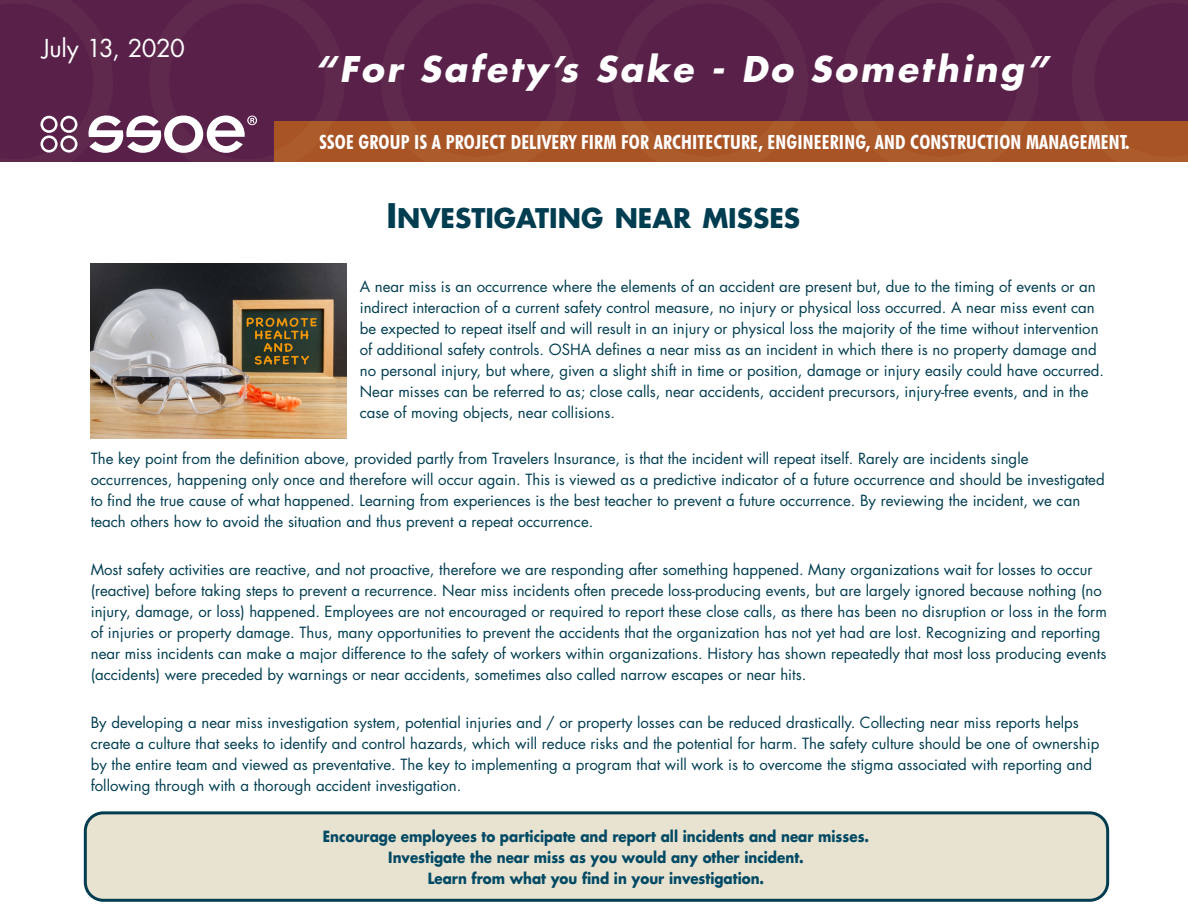
<style>
.page{position:relative;width:1188px;height:918px;background:#fff}
.page>*{position:absolute;margin:0;border:0;box-sizing:border-box;transform-origin:0 0}
.t1{font:italic 700 34.5px "Futura Std";letter-spacing:.08em;color:#fff}
.t2{font:26.4px "Futura Std Bold SC800";color:#013d51}
.t3{font:24px "Futura Std";letter-spacing:-.02em;color:#fff}
.t4{font:700 condensed 19.5px "Futura BT";letter-spacing:.01em;color:#fff}
.t5{font:15px/21px "Futura Std";color:#013d51}
.t6{font:700 15px "Futura Std";color:#004964;scale:.9 1}
.s1{font-size:33px}
</style>
<div class="page">
<div style="left:0;top:0;width:1188px;height:162px;background:#592049"></div>
<div style="left:274px;top:122px;width:914px;height:40px;background:#a95425"></div>
<svg style="left:379px;top:121px;width:197px;height:1px"></svg>
<svg style="left:611px;top:121px;width:197px;height:1px"></svg>
<svg style="left:842px;top:121px;width:197px;height:1px"></svg>
<svg style="left:1071px;top:121px;width:117px;height:1px"></svg>
<svg style="left:40px;top:115px;width:305px;height:38px"></svg>
<img style="left:91px;top:263px;width:255px;height:176px">
<div style="left:85px;top:813px;width:1023px;height:87px;background:#e8e3d0;border-radius:18px"></div>
<div style="left:84px;top:811px;width:1025px;height:91px;border:3px solid #013d51;border-radius:18px"></div>
<p class="t3" style="left:42px;top:33px;width:144px">July 13, 2020</p>
<p class="t1" style="left:315px;top:46px;width:734px">“For Safety’s Sake - Do Something”</p>
<p class="t4" style="left:319px;top:130px;width:811px">SSOE GROUP IS A PROJECT DELIVERY FIRM FOR ARCHITECTURE, ENGINEERING, AND CONSTRUCTION MANAGEMENT.</p>
<p class="t2" style="left:387px;top:200px;width:415px"><span class="s1">I</span>NVESTIGATING NEAR MISSES</p>
<p class="t5" style="left:360px;top:276px;width:746px">A near miss is an occurrence where the elements of an accident are present but, due to the timing of events or an indirect interaction of a current safety control measure, no injury or physical loss occurred. A near miss event can be expected to repeat itself and will result in an injury or physical loss the majority of the time without intervention of additional safety controls. OSHA defines a near miss as an incident in which there is no property damage and no personal injury, but where, given a slight shift in time or position, damage or injury easily could have occurred.<br>Near misses can be referred to as; close calls, near accidents, accident precursors, injury-free events, and in the case of moving objects, near collisions.</p>
<p class="t5" style="left:91px;top:448px;width:1016px">The key point from the definition above, provided partly from Travelers Insurance, is that the incident will repeat itself. Rarely are incidents single occurrences, happening only once and therefore will occur again. This is viewed as a predictive indicator of a future occurrence and should be investigated to find the true cause of what happened. Learning from experiences is the best teacher to prevent a future occurrence. By reviewing the incident, we can teach others how to avoid the situation and thus prevent a repeat occurrence.</p>
<p class="t5" style="left:91px;top:559px;width:1018px">Most safety activities are reactive, and not proactive, therefore we are responding after something happened. Many organizations wait for losses to occur (reactive) before taking steps to prevent a recurrence. Near miss incidents often precede loss-producing events, but are largely ignored because nothing (no injury, damage, or loss) happened. Employees are not encouraged or required to report these close calls, as there has been no disruption or loss in the form of injuries or property damage. Thus, many opportunities to prevent the accidents that the organization has not yet had are lost. Recognizing and reporting near miss incidents can make a major difference to the safety of workers within organizations. History has shown repeatedly that most loss producing events (accidents) were preceded by warnings or near accidents, sometimes also called narrow escapes or near hits.</p>
<p class="t5" style="left:91px;top:712px;width:1010px">By developing a near miss investigation system, potential injuries and / or property losses can be reduced drastically. Collecting near miss reports helps create a culture that seeks to identify and control hazards, which will reduce risks and the potential for harm. The safety culture should be one of ownership by the entire team and viewed as preventative. The key to implementing a program that will work is to overcome the stigma associated with reporting and following through with a thorough accident investigation.</p>
<p class="t6" style="left:323px;top:826px;width:609px">Encourage employees to participate and report all incidents and near misses.</p>
<p class="t6" style="left:388px;top:847px;width:463px">Investigate the near miss as you would any other incident.</p>
<p class="t6" style="left:428px;top:868px;width:375px">Learn from what you find in your investigation.</p>
</div>
